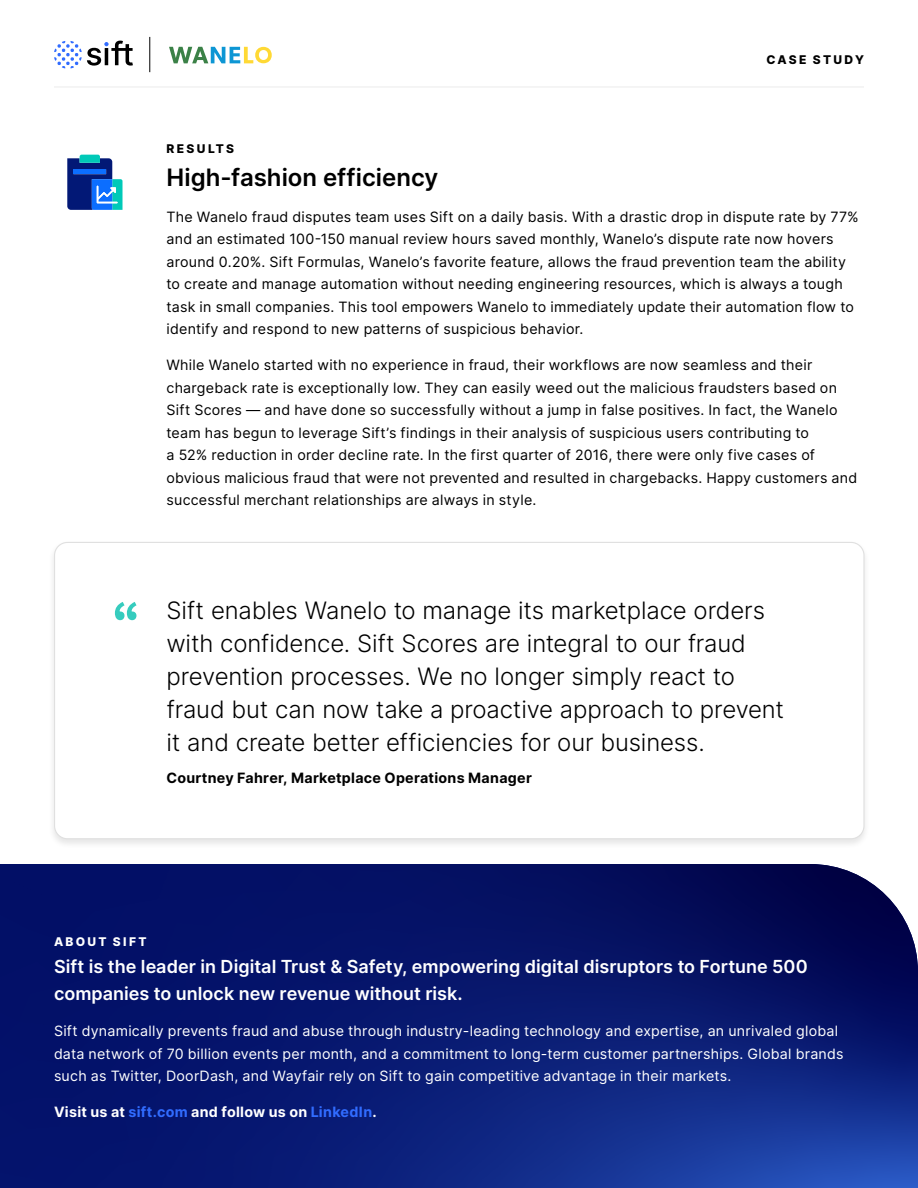
<style>
.page{position:relative;width:918px;height:1188px;background:#fff}
.page>*{position:absolute;margin:0;border:0;box-sizing:border-box;transform-origin:0 0}
.t1{font:300 24px/33px "Inter";letter-spacing:-.005em;color:#000}
.t2{font:600 24px "Inter";color:#000}
.t3{font:600 18px/27px "Inter";color:#fff}
.t4{font:14.25px/22.5px "Inter";letter-spacing:.015em;color:#000}
.t5{font:14.25px/22.5px "Inter";letter-spacing:.015em;color:#fff}
.t6{font:700 14.25px "Inter";letter-spacing:.02em;color:#000}
.t7{font:700 14.25px "Inter";letter-spacing:.02em;color:#fff}
.t8{font:800 12px "Inter";letter-spacing:.185em;color:#000}
.t9{font:800 12px "Inter";letter-spacing:.19em;color:#fff}
.s1{color:#316cff}
</style>
<div class="page">
<svg style="left:54px;top:41px;width:79px;height:27px"></svg>
<svg style="left:169px;top:47px;width:103px;height:16px"></svg>
<hr style="left:54px;top:87px;width:810px;height:1px;background:#ebebeb">
<hr style="left:149px;top:37px;width:1px;height:35px;background:#000">
<svg style="left:0;top:864px;width:918px;height:324px;background:#0a1b71"></svg>
<svg style="left:67px;top:155px;width:56px;height:55px;background:#306db6"></svg>
<div style="left:48px;top:540px;width:823px;height:310px;background:#000;opacity:.1"></div>
<div style="left:55px;top:542px;width:809px;height:297px;background:#fff;border-radius:13px"></div>
<svg style="left:115px;top:602px;width:22px;height:18px"></svg>
<p class="t8" style="left:767px;top:50px;width:99px">CASE STUDY</p>
<p class="t8" style="left:167px;top:140px;width:69px">RESULTS</p>
<h1 class="t2" style="left:166px;top:159px;width:273px">High-fashion efficiency</h1>
<p class="t4" style="left:166px;top:205px;width:694px">The Wanelo fraud disputes team uses Sift on a daily basis. With a drastic drop in dispute rate by 77% and an estimated 100-150 manual review hours saved monthly, Wanelo’s dispute rate now hovers around 0.20%. Sift Formulas, Wanelo’s favorite feature, allows the fraud prevention team the ability to create and manage automation without needing engineering resources, which is always a tough task in small companies. This tool empowers Wanelo to immediately update their automation flow to identify and respond to new patterns of suspicious behavior.</p>
<p class="t4" style="left:166px;top:354px;width:692px">While Wanelo started with no experience in fraud, their workflows are now seamless and their chargeback rate is exceptionally low. They can easily weed out the malicious fraudsters based on Sift Scores — and have done so successfully without a jump in false positives. In fact, the Wanelo team has begun to leverage Sift’s findings in their analysis of suspicious users contributing to<br>a 52% reduction in order decline rate. In the first quarter of 2016, there were only five cases of obvious malicious fraud that were not prevented and resulted in chargebacks. Happy customers and successful merchant relationships are always in style.</p>
<p class="t1" style="left:166px;top:594px;width:619px">Sift enables Wanelo to manage its marketplace orders with confidence. Sift Scores are integral to our fraud prevention processes. We no longer simply react to fraud but can now take a proactive approach to prevent it and create better efficiencies for our business.</p>
<p class="t6" style="left:166px;top:767px;width:367px">Courtney Fahrer, Marketplace Operations Manager</p>
<p class="t9" style="left:54px;top:933px;width:94px">ABOUT SIFT</p>
<p class="t3" style="left:54px;top:953px;width:755px">Sift is the leader in Digital Trust &amp; Safety, empowering digital disruptors to Fortune 500 companies to unlock new revenue without risk.</p>
<p class="t5" style="left:54px;top:1020px;width:791px">Sift dynamically prevents fraud and abuse through industry-leading technology and expertise, an unrivaled global data network of 70 billion events per month, and a commitment to long-term customer partnerships. Global brands such as Twitter, DoorDash, and Wayfair rely on Sift to gain competitive advantage in their markets.</p>
<p class="t7" style="left:54px;top:1101px;width:324px">Visit us at <span class="s1">sift.com</span> and follow us on <span class="s1">LinkedIn</span>.</p>
</div>
